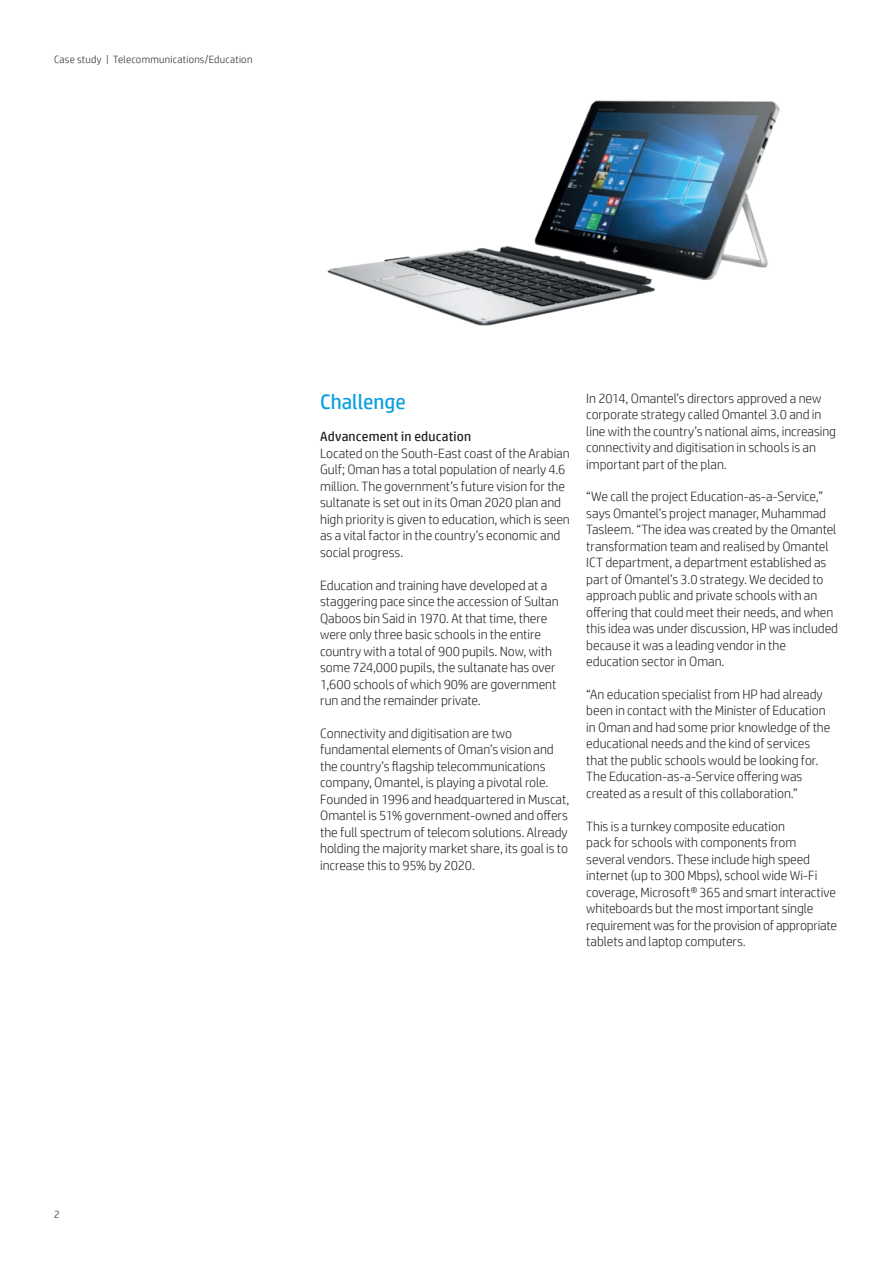
<style>
.page{position:relative;width:893px;height:1263px;background:#fff}
.page>*{position:absolute;margin:0;border:0;box-sizing:border-box;transform-origin:0 0}
.Subhead_14_16_bold_b{font:21px "HP Simplified";color:#0ca0dd}
.Body{font:300 13.5px/16.5px "HP Simplified";letter-spacing:-.005em;color:#231f20}
.Body_header_bold{font:13.5px "HP Simplified";letter-spacing:.015em;color:#231f20}
.Title_descriptor{font:300 10.5px "HP Simplified";letter-spacing:.025em;color:#231f20}
.Page_number_left{font:300 10.5px "HP Simplified";color:#231f20}
</style>
<div class="page">
<img style="left:327px;top:100px;width:452px;height:226px">
<p class="Title_descriptor" style="left:54px;top:52px;width:200px">Case study | Telecommunications/Education</p>
<p class="Page_number_left" style="left:54px;top:1207px;width:7px">2</p>
<p class="Subhead_14_16_bold_b" style="left:320px;top:388px;width:87px">Challenge</p>
<p class="Body_header_bold" style="left:320px;top:428px;width:153px">Advancement in education</p>
<p class="Body" style="left:320px;top:444px;width:251px">Located on the South-East coast of the Arabian Gulf; Oman has a total population of nearly 4.6 million. The government’s future vision for the sultanate is set out in its Oman 2020 plan and high priority is given to education, which is seen as a vital factor in the country’s economic and social progress.</p>
<p class="Body" style="left:320px;top:576px;width:240px">Education and training have developed at a staggering pace since the accession of Sultan Qaboos bin Said in 1970. At that time, there were only three basic schools in the entire country with a total of 900 pupils. Now, with some 724,000 pupils, the sultanate has over 1,600 schools of which 90% are government run and the remainder private.</p>
<p class="Body" style="left:320px;top:724px;width:251px">Connectivity and digitisation are two fundamental elements of Oman’s vision and the country’s flagship telecommunications company, Omantel, is playing a pivotal role.<br>Founded in 1996 and headquartered in Muscat, Omantel is 51% government-owned and offers the full spectrum of telecom solutions. Already holding the majority market share, its goal is to increase this to 95% by 2020.</p>
<p class="Body" style="left:586px;top:389px;width:251px">In 2014, Omantel’s directors approved a new corporate strategy called Omantel 3.0 and in line with the country’s national aims, increasing connectivity and digitisation in schools is an important part of the plan.</p>
<p class="Body" style="left:586px;top:488px;width:253px">“We call the project Education-as-a-Service,” says Omantel’s project manager, Muhammad Tasleem. “The idea was created by the Omantel transformation team and realised by Omantel ICT department, a department established as part of Omantel’s 3.0 strategy. We decided to approach public and private schools with an offering that could meet their needs, and when this idea was under discussion, HP was included because it was a leading vendor in the education sector in Oman.</p>
<p class="Body" style="left:586px;top:686px;width:246px">“An education specialist from HP had already been in contact with the Minister of Education in Oman and had some prior knowledge of the educational needs and the kind of services that the public schools would be looking for.<br>The Education-as-a-Service offering was created as a result of this collaboration.”</p>
<p class="Body" style="left:586px;top:817px;width:252px">This is a turnkey composite education<br>pack for schools with components from several vendors. These include high speed internet (up to 300 Mbps), school wide Wi-Fi coverage, Microsoft® 365 and smart interactive whiteboards but the most important single requirement was for the provision of appropriate tablets and laptop computers.</p>
</div>
